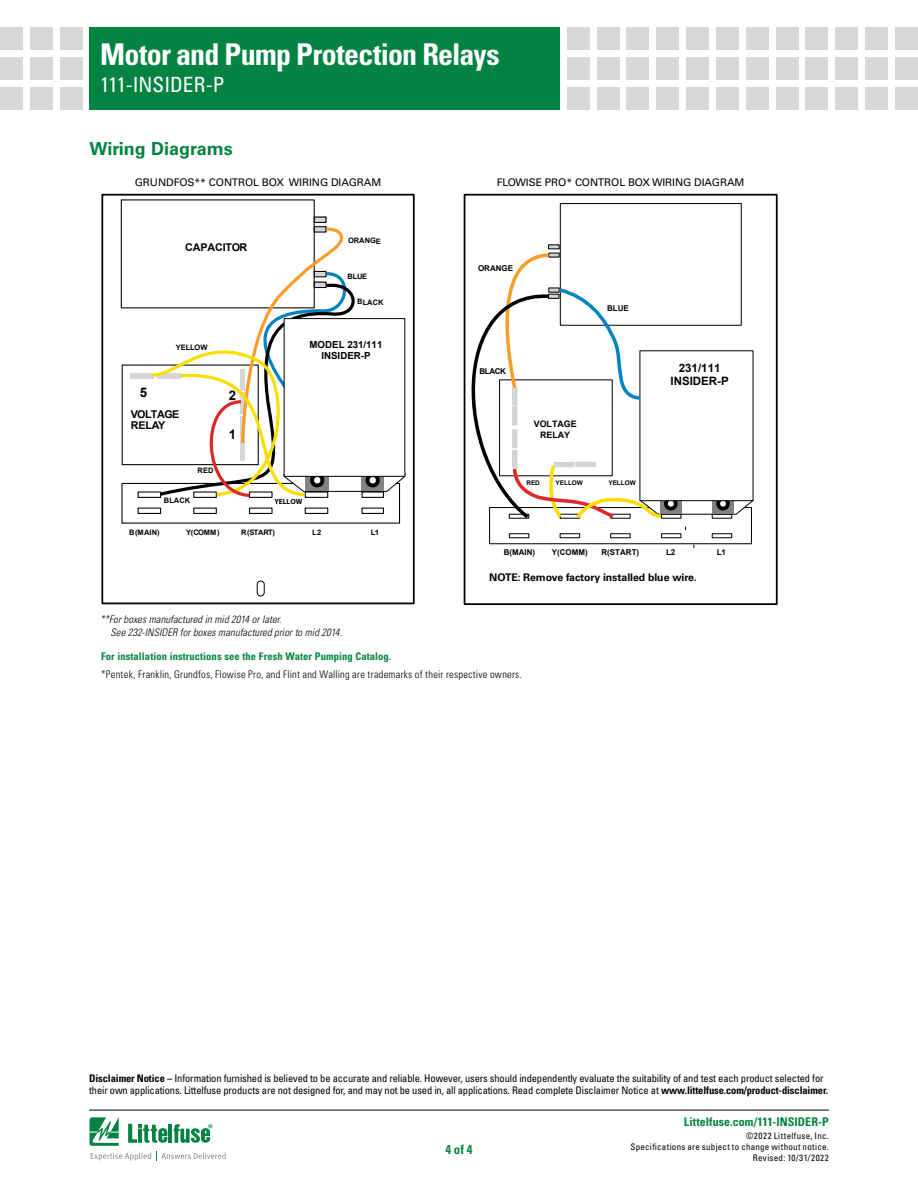
<style>
.page{position:relative;width:918px;height:1188px;background:#fff}
.page>*{position:absolute;margin:0;border:0;box-sizing:border-box;transform-origin:0 0}
.t1{font:700 condensed 30px "Univers LT Std";letter-spacing:-.02em;color:#fff}
.t2{font:condensed 21px "Univers LT Std";letter-spacing:-.005em;color:#fff}
.Note{font:700 18px "Univers LT Std";color:#028342}
.t3{font:700 13.2px "Arial";color:#000}
.t4{font:700 condensed 12.75px "Univers LT Std";color:#028342}
.t5{font:700 condensed 12px "Univers LT Std";color:#028342}
.t6{font:700 11.55px/13.8px "Arial";color:#000;text-align:center}
.t7{font:700 10.65px/11.9px "Arial";letter-spacing:-.04em;color:#000}
.t8{font:700 10.65px "Arial";letter-spacing:-.02em;color:#000}
.t9{font:condensed 10.5px/12px "Univers LT Std";letter-spacing:-.01em;color:#000}
.Note-2{font:300 condensed 10.5px "Univers LT Std";letter-spacing:.02em;color:#000}
.Note-3{font:italic 300 condensed 10.5px/12.8px "Univers LT Std";letter-spacing:.01em;color:#000}
.Diagram_subhead{font:10.5px "Univers LT Std";letter-spacing:-.005em;color:#000}
.Note-4{font:700 condensed 10.5px "Univers LT Std";letter-spacing:.01em;color:#028342}
.Note-5{font:700 10.5px "Univers LT Std";letter-spacing:-.005em;color:#000}
.t10{font:700 10.35px "Arial";letter-spacing:.005em;color:#000}
.t11{font:700 9.75px/11.7px "Arial";color:#000;text-align:center}
.t12{font:condensed 9px/10.8px "Univers LT Std";letter-spacing:.03em;color:#000;text-align:right}
.t13{font:700 8.85px/10.6px "Arial";color:#000;text-align:center}
.t14{font:700 7.95px "Arial";color:#000}
.t15{font:700 7.5px "Arial";letter-spacing:-.01em;color:#000}
.t16{font:700 7.5px "Myriad Pro";letter-spacing:-.015em;color:#000}
.t17{font:700 7.5px "Arial";letter-spacing:-.01em;color:#000;scale:1.05 1}
.t18{font:700 6.45px "Arial";color:#000}
.s1{font-weight:700}
</style>
<div class="page">
<hr style="left:89px;top:1110px;width:740px;height:1px;background:#000">
<svg style="left:90px;top:1117px;width:136px;height:44px"></svg>
<div style="left:90px;top:27px;width:470px;height:82px;background:#028342"></div>
<div style="left:60px;top:27px;width:23px;height:23px;background:#d5d7d8"></div>
<div style="left:60px;top:57px;width:23px;height:23px;background:#d5d7d8"></div>
<div style="left:60px;top:87px;width:23px;height:22px;background:#d5d7d8"></div>
<div style="left:30px;top:27px;width:23px;height:23px;background:#d5d7d8"></div>
<div style="left:30px;top:57px;width:23px;height:23px;background:#d5d7d8"></div>
<div style="left:30px;top:87px;width:23px;height:22px;background:#d5d7d8"></div>
<div style="left:0;top:27px;width:23px;height:23px;background:#d5d7d8"></div>
<div style="left:0;top:57px;width:23px;height:23px;background:#d5d7d8"></div>
<div style="left:0;top:87px;width:23px;height:22px;background:#d5d7d8"></div>
<div style="left:567px;top:27px;width:23px;height:23px;background:#d5d7d8"></div>
<div style="left:567px;top:57px;width:23px;height:23px;background:#d5d7d8"></div>
<div style="left:567px;top:87px;width:23px;height:22px;background:#d5d7d8"></div>
<div style="left:597px;top:27px;width:23px;height:23px;background:#d5d7d8"></div>
<div style="left:597px;top:57px;width:23px;height:23px;background:#d5d7d8"></div>
<div style="left:597px;top:87px;width:23px;height:22px;background:#d5d7d8"></div>
<div style="left:627px;top:27px;width:22px;height:23px;background:#d5d7d8"></div>
<div style="left:627px;top:57px;width:22px;height:23px;background:#d5d7d8"></div>
<div style="left:627px;top:87px;width:22px;height:22px;background:#d5d7d8"></div>
<div style="left:656px;top:27px;width:23px;height:23px;background:#d5d7d8"></div>
<div style="left:656px;top:57px;width:23px;height:23px;background:#d5d7d8"></div>
<div style="left:656px;top:87px;width:23px;height:22px;background:#d5d7d8"></div>
<div style="left:686px;top:27px;width:23px;height:23px;background:#d5d7d8"></div>
<div style="left:686px;top:57px;width:23px;height:23px;background:#d5d7d8"></div>
<div style="left:686px;top:87px;width:23px;height:22px;background:#d5d7d8"></div>
<div style="left:716px;top:27px;width:23px;height:23px;background:#d5d7d8"></div>
<div style="left:716px;top:57px;width:23px;height:23px;background:#d5d7d8"></div>
<div style="left:716px;top:87px;width:23px;height:22px;background:#d5d7d8"></div>
<div style="left:746px;top:27px;width:23px;height:23px;background:#d5d7d8"></div>
<div style="left:746px;top:57px;width:23px;height:23px;background:#d5d7d8"></div>
<div style="left:746px;top:87px;width:23px;height:22px;background:#d5d7d8"></div>
<div style="left:805px;top:27px;width:23px;height:23px;background:#d5d7d8"></div>
<div style="left:805px;top:57px;width:23px;height:23px;background:#d5d7d8"></div>
<div style="left:805px;top:87px;width:23px;height:22px;background:#d5d7d8"></div>
<div style="left:776px;top:27px;width:22px;height:23px;background:#d5d7d8"></div>
<div style="left:776px;top:57px;width:22px;height:23px;background:#d5d7d8"></div>
<div style="left:776px;top:87px;width:22px;height:22px;background:#d5d7d8"></div>
<div style="left:835px;top:27px;width:23px;height:23px;background:#d5d7d8"></div>
<div style="left:835px;top:57px;width:23px;height:23px;background:#d5d7d8"></div>
<div style="left:835px;top:87px;width:23px;height:22px;background:#d5d7d8"></div>
<div style="left:865px;top:27px;width:23px;height:23px;background:#d5d7d8"></div>
<div style="left:865px;top:57px;width:23px;height:23px;background:#d5d7d8"></div>
<div style="left:865px;top:87px;width:23px;height:22px;background:#d5d7d8"></div>
<div style="left:895px;top:27px;width:23px;height:23px;background:#d5d7d8"></div>
<div style="left:895px;top:57px;width:23px;height:23px;background:#d5d7d8"></div>
<div style="left:895px;top:87px;width:23px;height:22px;background:#d5d7d8"></div>
<div style="left:464px;top:194px;width:314px;height:411px;border:2px solid #000"></div>
<div style="left:560px;top:203px;width:182px;height:123px;border:1px solid #000"></div>
<svg style="left:549px;top:245px;width:10px;height:4px"></svg>
<svg style="left:463px;top:252px;width:291px;height:278px"></svg>
<div style="left:101px;top:194px;width:314px;height:410px;border:2px solid #000"></div>
<svg style="left:256px;top:580px;width:9px;height:17px"></svg>
<div style="left:121px;top:199px;width:194px;height:109px;border:1px solid #000"></div>
<div style="left:315px;top:217px;width:12px;height:5px;background:#d6d7d8"></div>
<div style="left:314px;top:217px;width:13px;height:6px;border:1px solid #000"></div>
<div style="left:130px;top:373px;width:24px;height:5px;background:#d6d7d8"></div>
<div style="left:138px;top:491px;width:23px;height:7px;border:1px solid #000"></div>
<div style="left:138px;top:508px;width:23px;height:6px;border:1px solid #000"></div>
<div style="left:193px;top:508px;width:24px;height:6px;border:1px solid #000"></div>
<div style="left:249px;top:508px;width:24px;height:6px;border:1px solid #000"></div>
<div style="left:305px;top:508px;width:23px;height:6px;border:1px solid #000"></div>
<div style="left:362px;top:508px;width:22px;height:6px;border:1px solid #000"></div>
<svg style="left:148px;top:226px;width:258px;height:273px"></svg>
<h1 class="t1" style="left:100px;top:36px;width:401px">Motor and Pump Protection Relays</h1>
<h2 class="t2" style="left:100px;top:71px;width:126px">111-INSIDER-P</h2>
<p class="Note" style="left:90px;top:138px;width:145px">Wiring Diagrams</p>
<p class="Diagram_subhead" style="left:135px;top:176px;width:248px">GRUNDFOS** CONTROL BOX WIRING DIAGRAM</p>
<p class="t8" style="left:185px;top:240px;width:64px">CAPACITOR</p>
<p class="t3" style="left:140px;top:383px;width:9px">5</p>
<p class="t15" style="left:176px;top:343px;width:33px">YELLOW</p>
<p class="t7" style="left:131px;top:408px;width:50px">VOLTAGE<br>RELAY</p>
<p class="t15" style="left:198px;top:466px;width:17px">RED</p>
<p class="t15" style="left:164px;top:496px;width:28px">BLACK</p>
<p class="t3" style="left:229px;top:386px;width:9px">2</p>
<p class="t3" style="left:229px;top:426px;width:9px">1</p>
<p class="t15" style="left:348px;top:236px;width:34px">ORANGE</p>
<p class="t15" style="left:347px;top:271px;width:21px">BLUE</p>
<p class="t15" style="left:357px;top:297px;width:28px">BLACK</p>
<p class="t11" style="left:310px;top:339px;width:74px">MODEL 231/111<br>INSIDER-P</p>
<p class="t16" style="left:275px;top:497px;width:29px">YELLOW</p>
<p class="t15" style="left:129px;top:527px;width:32px">B(MAIN)</p>
<p class="t15" style="left:186px;top:527px;width:35px">Y(COMM)</p>
<p class="t15" style="left:241px;top:527px;width:35px">R(START)</p>
<p class="t15" style="left:312px;top:527px;width:11px">L2</p>
<p class="t17" style="left:371px;top:527px;width:10px">L1</p>
<p class="Note-3" style="left:111px;top:613px;width:233px;text-indent:-10px">**For boxes manufactured in mid 2014 or later.<br>See 232-INSIDER for boxes manufactured prior to mid 2014.</p>
<p class="t10" style="left:113px;top:619px;width:219px">Grundfos<sup>®</sup> Control Box with the PumpSaver</p>
<p class="Diagram_subhead" style="left:497px;top:176px;width:249px">FLOWISE PRO* CONTROL BOX WIRING DIAGRAM</p>
<p class="t14" style="left:478px;top:263px;width:37px">ORANGE</p>
<p class="t14" style="left:607px;top:303px;width:23px">BLUE</p>
<p class="t14" style="left:480px;top:366px;width:28px">BLACK</p>
<p class="t13" style="left:534px;top:419px;width:44px">VOLTAGE<br>RELAY</p>
<p class="t18" style="left:526px;top:479px;width:15px">RED</p>
<p class="t18" style="left:556px;top:479px;width:29px">YELLOW</p>
<p class="t18" style="left:608px;top:479px;width:29px">YELLOW</p>
<p class="t6" style="left:671px;top:361px;width:60px">231/111<br>INSIDER-P</p>
<p class="t14" style="left:504px;top:547px;width:33px">B(MAIN)</p>
<p class="t14" style="left:552px;top:547px;width:37px">Y(COMM)</p>
<p class="t14" style="left:602px;top:547px;width:39px">R(START)</p>
<p class="t14" style="left:666px;top:547px;width:11px">L2</p>
<p class="t14" style="left:717px;top:547px;width:11px">L1</p>
<p class="Note-5" style="left:489px;top:571px;width:209px">NOTE: Remove factory installed blue wire.</p>
<p class="Note-4" style="left:101px;top:650px;width:292px">For installation instructions see the Fresh Water Pumping Catalog.</p>
<p class="Note-2" style="left:101px;top:668px;width:422px">*Pentek, Franklin, Grundfos, Flowise Pro, and Flint and Walling are trademarks of their respective owners.</p>
<p class="t9" style="left:89px;top:1072px;width:740px"><span class="s1">Disclaimer Notice –</span> Information furnished is believed to be accurate and reliable. However, users should independently evaluate the suitability of and test each product selected for their own applications. Littelfuse products are not designed for, and may not be used in, all applications. Read complete Disclaimer Notice at <span class="s1">www.littelfuse.com/product-disclaimer.</span></p>
<p class="t4" style="left:445px;top:1142px;width:29px">4 of 4</p>
<p class="t5" style="left:684px;top:1115px;width:146px">Littelfuse.com/111-INSIDER-P</p>
<p class="t12" style="left:631px;top:1131px;width:200px">©2022 Littelfuse, Inc.<br>Specifications are subject to change without notice.<br>Revised: 10/31/2022</p>
</div>
